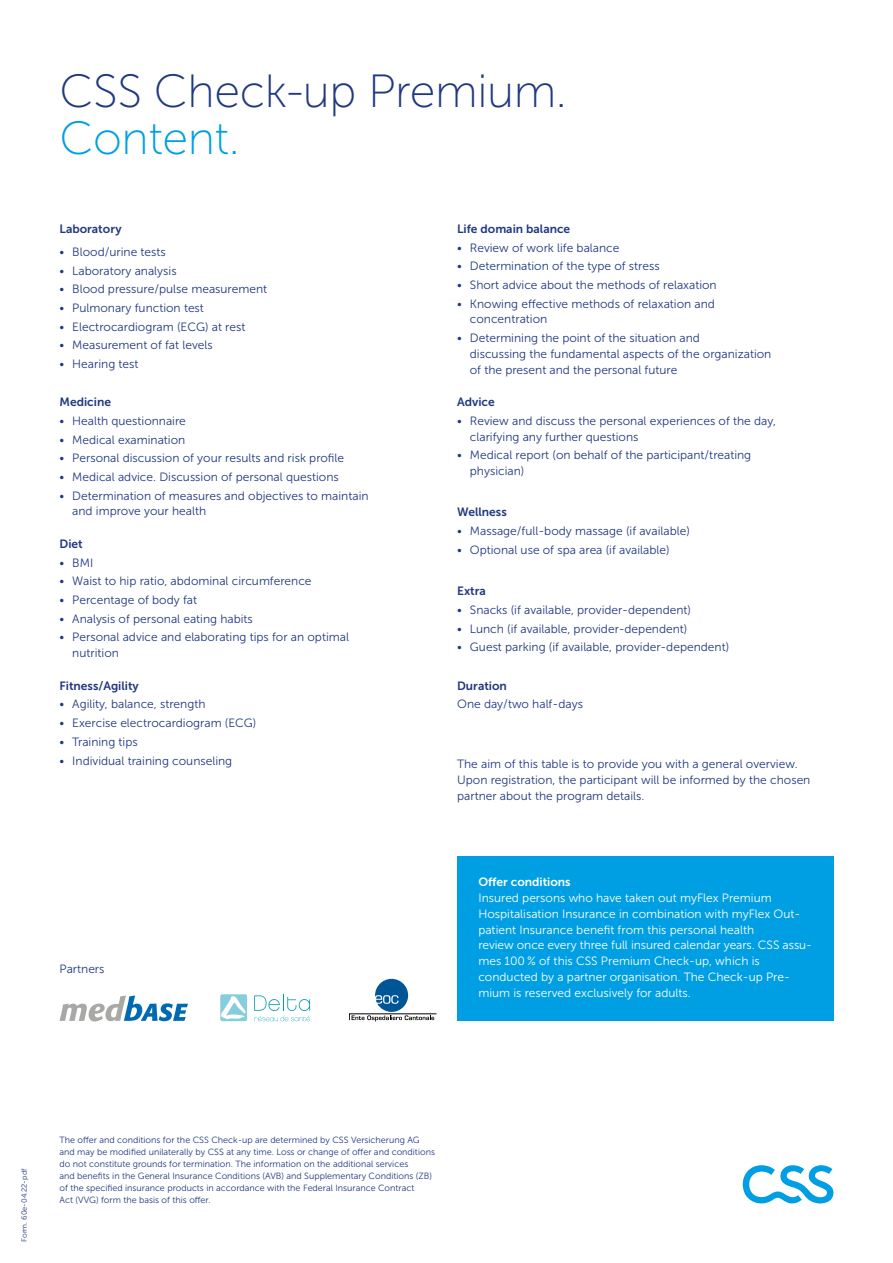
<style>
.page{position:relative;width:893px;height:1263px;background:#fff}
.page>*{position:absolute;margin:0;border:0;box-sizing:border-box;transform-origin:0 0}
.Headline_31pt{font:46.5px "Museo Sans 100";letter-spacing:-.01em;color:#203880}
.Headline_31pt-2{font:46.5px "Museo Sans 100";letter-spacing:-.01em;color:#009fe3}
.Fliesstext_klein_8pt{font:12px/15.8px "Museo Sans 300";color:#203880}
.Textkachel_innen___F{font:12px/15.8px "Museo Sans 300";color:#fff}
.Fliesstext_klein_8pt-2{font:12px "Museo Sans 700";color:#203880}
.Aufzählung_Fliesstex{font:12px "Museo Sans 300";color:#203880}
.Zwischentitel_12pt{font:12px "Museo Sans 700";color:#203880}
.Legende_6pt{font:9px/12px "Museo Sans 300";color:#203880}
.Form-Nummer{font:7.5px "Museo Sans 300";color:#203880}
.s1{font-family:"Museo Sans 700"}
</style>
<div class="page">
<svg style="left:743px;top:1165px;width:90px;height:38px"></svg>
<svg style="left:220px;top:994px;width:27px;height:27px"></svg>
<svg style="left:254px;top:994px;width:56px;height:27px"></svg>
<svg style="left:349px;top:979px;width:87px;height:42px"></svg>
<svg style="left:60px;top:995px;width:128px;height:26px"></svg>
<div style="left:457px;top:856px;width:376px;height:164px;background:#009fe3"></div>
<p class="Headline_31pt" style="left:60px;top:66px;width:509px">CSS Check-up Premium.</p>
<p class="Headline_31pt-2" style="left:60px;top:113px;width:182px">Content.</p>
<p class="Zwischentitel_12pt" style="left:60px;top:222px;width:64px">Laboratory</p>
<p class="Fliesstext_klein_8pt" style="left:60px;top:244px;width:108px">• Blood/urine tests</p>
<p class="Fliesstext_klein_8pt" style="left:60px;top:263px;width:119px">• Laboratory analysis</p>
<p class="Fliesstext_klein_8pt" style="left:60px;top:281px;width:209px">• Blood pressure/pulse measurement</p>
<p class="Fliesstext_klein_8pt" style="left:60px;top:300px;width:146px">• Pulmonary function test</p>
<p class="Fliesstext_klein_8pt" style="left:60px;top:319px;width:187px">• Electrocardiogram (ECG) at rest</p>
<p class="Fliesstext_klein_8pt" style="left:60px;top:337px;width:155px">• Measurement of fat levels</p>
<p class="Fliesstext_klein_8pt" style="left:60px;top:356px;width:81px">• Hearing test</p>
<p class="Fliesstext_klein_8pt-2" style="left:60px;top:395px;width:53px">Medicine</p>
<p class="Fliesstext_klein_8pt" style="left:60px;top:413px;width:128px">• Health questionnaire</p>
<p class="Fliesstext_klein_8pt" style="left:60px;top:432px;width:127px">• Medical examination</p>
<p class="Fliesstext_klein_8pt" style="left:60px;top:450px;width:286px">• Personal discussion of your results and risk profile</p>
<p class="Fliesstext_klein_8pt" style="left:60px;top:469px;width:281px">• Medical advice. Discussion of personal questions</p>
<p class="Fliesstext_klein_8pt" style="left:72px;top:488px;width:298px;text-indent:-13px">• Determination of measures and objectives to maintain and improve your health</p>
<p class="Fliesstext_klein_8pt-2" style="left:60px;top:537px;width:25px">Diet</p>
<p class="Fliesstext_klein_8pt" style="left:60px;top:555px;width:35px">• BMI</p>
<p class="Fliesstext_klein_8pt" style="left:60px;top:573px;width:254px">• Waist to hip ratio, abdominal circumference</p>
<p class="Fliesstext_klein_8pt" style="left:60px;top:592px;width:139px">• Percentage of body fat</p>
<p class="Fliesstext_klein_8pt" style="left:60px;top:611px;width:195px">• Analysis of personal eating habits</p>
<p class="Fliesstext_klein_8pt" style="left:72px;top:629px;width:278px;text-indent:-13px">• Personal advice and elaborating tips for an optimal nutrition</p>
<p class="Fliesstext_klein_8pt-2" style="left:60px;top:679px;width:81px">Fitness/Agility</p>
<p class="Fliesstext_klein_8pt" style="left:60px;top:696px;width:147px">• Agility, balance, strength</p>
<p class="Fliesstext_klein_8pt" style="left:60px;top:715px;width:198px">• Exercise electrocardiogram (ECG)</p>
<p class="Fliesstext_klein_8pt" style="left:60px;top:734px;width:80px">• Training tips</p>
<p class="Fliesstext_klein_8pt" style="left:60px;top:753px;width:174px">• Individual training counseling</p>
<p class="Fliesstext_klein_8pt" style="left:60px;top:961px;width:47px">Partners</p>
<p class="Fliesstext_klein_8pt-2" style="left:457px;top:222px;width:115px">Life domain balance</p>
<p class="Fliesstext_klein_8pt" style="left:457px;top:240px;width:164px">• Review of work life balance</p>
<p class="Fliesstext_klein_8pt" style="left:457px;top:258px;width:204px">• Determination of the type of stress</p>
<p class="Fliesstext_klein_8pt" style="left:457px;top:277px;width:261px">• Short advice about the methods of relaxation</p>
<p class="Fliesstext_klein_8pt" style="left:470px;top:296px;width:247px;text-indent:-13px">• Knowing effective methods of relaxation and concentration</p>
<p class="Fliesstext_klein_8pt" style="left:470px;top:330px;width:303px;text-indent:-13px">• Determining the point of the situation and<br>discussing the fundamental aspects of the organization of the present and the personal future</p>
<p class="Fliesstext_klein_8pt-2" style="left:457px;top:395px;width:39px">Advice</p>
<p class="Fliesstext_klein_8pt" style="left:470px;top:413px;width:308px;text-indent:-13px">• Review and discuss the personal experiences of the day, clarifying any further questions</p>
<p class="Fliesstext_klein_8pt" style="left:470px;top:447px;width:283px;text-indent:-13px">• Medical report (on behalf of the participant/treating physician)</p>
<p class="Fliesstext_klein_8pt-2" style="left:457px;top:505px;width:51px">Wellness</p>
<p class="Fliesstext_klein_8pt" style="left:457px;top:523px;width:234px">• Massage/full-body massage (if available)</p>
<p class="Fliesstext_klein_8pt" style="left:457px;top:542px;width:214px">• Optional use of spa area (if available)</p>
<p class="Fliesstext_klein_8pt-2" style="left:457px;top:584px;width:30px">Extra</p>
<p class="Fliesstext_klein_8pt" style="left:457px;top:602px;width:235px">• Snacks (if available, provider-dependent)</p>
<p class="Fliesstext_klein_8pt" style="left:457px;top:621px;width:232px">• Lunch (if available, provider-dependent)</p>
<p class="Fliesstext_klein_8pt" style="left:457px;top:639px;width:274px">• Guest parking (if available, provider-dependent)</p>
<p class="Fliesstext_klein_8pt-2" style="left:457px;top:679px;width:51px">Duration</p>
<p class="Aufzählung_Fliesstex" style="left:457px;top:698px;width:127px">One day/two half-days</p>
<p class="Fliesstext_klein_8pt" style="left:457px;top:756px;width:355px">The aim of this table is to provide you with a general overview.<br>Upon registration, the participant will be informed by the chosen partner about the program details.</p>
<p class="Textkachel_innen___F" style="left:478px;top:874px;width:335px"><span class="s1">Offer conditions<br></span>Insured persons who have taken out myFlex Premium Hospitalisation Insurance in combination with myFlex Out&shy;patient Insurance benefit from this personal health<br>review once every three full insured calendar years. CSS assu&shy;mes 100 % of this CSS Premium Check-up, which is conducted by a partner organisation. The Check-up Pre&shy;mium is reserved exclusively for adults.</p>
<p class="Form-Nummer" style="left:20px;top:1242px;width:75px;rotate:-90deg">Form. 60e-04.22-pdf</p>
<p class="Legende_6pt" style="left:60px;top:1134px;width:377px">The offer and conditions for the CSS Check-up are determined by CSS Versicherung AG and may be modified unilaterally by CSS at any time. Loss or change of offer and conditions do not constitute grounds for termination. The information on the additional services<br>and benefits in the General Insurance Conditions (AVB) and Supplementary Conditions (ZB) of the specified insurance products in accordance with the Federal Insurance Contract<br>Act (VVG) form the basis of this offer.</p>
</div>
